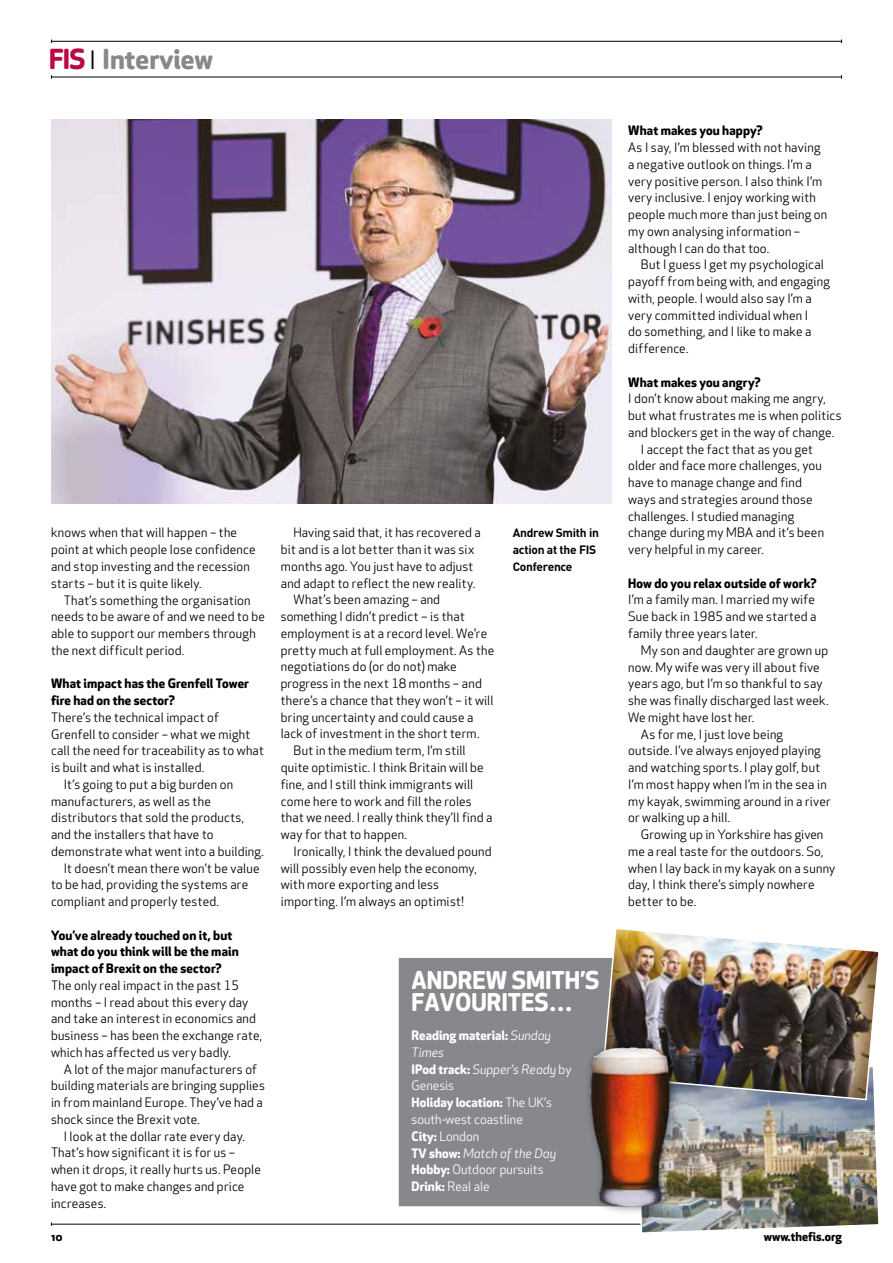
<style>
.page{position:relative;width:893px;height:1263px;background:#fff}
.page>*{position:absolute;margin:0;border:0;box-sizing:border-box;transform-origin:0 0}
.t1{font:700 27px "Apex Rounded";color:#86888c}
.t2{font:700 24px/22.5px "Apex Rounded";color:#fff}
.t3{font:12.75px/16.8px "Apex Rounded";letter-spacing:.015em;color:#000}
.t4{font:700 12.75px/16.8px "Apex Rounded";letter-spacing:.01em;color:#000}
.t5{font:700 12.75px/16.8px "Apex Rounded";color:#fff}
.t6{font:700 12px/16.8px "DIN";letter-spacing:-.02em;color:#000}
.t7{font:700 12px "Apex Rounded";color:#000}
.s1{color:#b90845}
.s2{color:#000}
.s3{font-weight:400;font-style:italic}
.s4{font-weight:400}
</style>
<div class="page">
<hr style="left:51px;top:1224px;width:791px;height:1px;background:#000">
<hr style="left:51px;top:41px;width:791px;height:1px;background:#000">
<hr style="left:51px;top:77px;width:791px;height:1px;background:#000">
<div style="left:398px;top:957px;width:444px;height:250px;background:#86888c"></div>
<img style="left:634px;top:1101px;width:245px;height:132px">
<img style="left:601px;top:929px;width:278px;height:172px">
<div style="left:584px;top:1040px;width:96px;height:176px;background:#000;opacity:.5"></div>
<img style="left:585px;top:1037px;width:93px;height:179px">
<img style="left:51px;top:119px;width:560px;height:385px">
<h1 class="t1" style="left:49px;top:44px;width:165px"><span class="s1">FIS</span> <span class="s2">❘</span> Interview</h1>
<p class="t3" style="left:51px;top:525px;width:206px">knows when that will happen – the point at which people lose confidence and stop investing and the recession starts – but it is quite likely.</p>
<p class="t3" style="left:51px;top:592px;width:215px;text-indent:13px">That’s something the organisation needs to be aware of and we need to be able to support our members through the next difficult period.</p>
<p class="t4" style="left:51px;top:675px;width:199px">What impact has the Grenfell Tower fire had on the sector?</p>
<p class="t3" style="left:51px;top:709px;width:169px">There’s the technical impact of</p>
<p class="t3" style="left:51px;top:726px;width:201px">Grenfell to consider – what we might</p>
<p class="t3" style="left:51px;top:743px;width:214px">call the need for traceability as to what</p>
<p class="t3" style="left:51px;top:759px;width:155px">is built and what is installed.</p>
<p class="t3" style="left:64px;top:776px;width:171px">It’s going to put a big burden on</p>
<p class="t3" style="left:51px;top:793px;width:161px">manufacturers, as well as the</p>
<p class="t3" style="left:51px;top:810px;width:195px">distributors that sold the products,</p>
<p class="t3" style="left:51px;top:826px;width:164px">and the installers that have to</p>
<p class="t3" style="left:51px;top:843px;width:214px">demonstrate what went into a building.</p>
<p class="t3" style="left:64px;top:860px;width:197px">It doesn’t mean there won’t be value</p>
<p class="t3" style="left:51px;top:877px;width:199px">to be had, providing the systems are</p>
<p class="t3" style="left:51px;top:893px;width:169px">compliant and properly tested.</p>
<p class="t4" style="left:51px;top:927px;width:189px">You’ve already touched on it, but what do you think will be the main impact of Brexit on the sector?</p>
<p class="t3" style="left:51px;top:977px;width:213px">The only real impact in the past 15 months – I read about this every day and take an interest in economics and business – has been the exchange rate, which has affected us very badly.</p>
<p class="t3" style="left:64px;top:1061px;width:195px">A lot of the major manufacturers of</p>
<p class="t3" style="left:51px;top:1078px;width:215px">building materials are bringing supplies</p>
<p class="t3" style="left:51px;top:1094px;width:213px">in from mainland Europe. They’ve had a</p>
<p class="t3" style="left:51px;top:1111px;width:150px">shock since the Brexit vote.</p>
<p class="t3" style="left:64px;top:1128px;width:183px">I look at the dollar rate every day.</p>
<p class="t3" style="left:51px;top:1145px;width:186px">That’s how significant it is for us –</p>
<p class="t3" style="left:51px;top:1162px;width:211px">when it drops, it really hurts us. People</p>
<p class="t3" style="left:51px;top:1178px;width:195px">have got to make changes and price</p>
<p class="t3" style="left:51px;top:1195px;width:57px">increases.</p>
<p class="t3" style="left:294px;top:525px;width:189px">Having said that, it has recovered a</p>
<p class="t3" style="left:281px;top:542px;width:195px">bit and is a lot better than it was six</p>
<p class="t3" style="left:281px;top:558px;width:194px">months ago. You just have to adjust</p>
<p class="t3" style="left:281px;top:575px;width:196px">and adapt to reflect the new reality.</p>
<p class="t3" style="left:294px;top:592px;width:148px">What’s been amazing – and</p>
<p class="t3" style="left:281px;top:609px;width:185px">something I didn’t predict – is that</p>
<p class="t3" style="left:281px;top:625px;width:208px">employment is at a record level. We’re</p>
<p class="t3" style="left:281px;top:642px;width:215px">pretty much at full employment. As the</p>
<p class="t3" style="left:281px;top:659px;width:177px">negotiations do (or do not) make</p>
<p class="t3" style="left:281px;top:676px;width:203px">progress in the next 18 months – and</p>
<p class="t3" style="left:281px;top:692px;width:214px">there’s a chance that they won’t – it will</p>
<p class="t3" style="left:281px;top:709px;width:194px">bring uncertainty and could cause a</p>
<p class="t3" style="left:281px;top:726px;width:200px">lack of investment in the short term.</p>
<p class="t3" style="left:294px;top:743px;width:174px">But in the medium term, I’m still</p>
<p class="t3" style="left:281px;top:759px;width:204px">quite optimistic. I think Britain will be</p>
<p class="t3" style="left:281px;top:776px;width:194px">fine, and I still think immigrants will</p>
<p class="t3" style="left:281px;top:793px;width:193px">come here to work and fill the roles</p>
<p class="t3" style="left:281px;top:810px;width:213px">that we need. I really think they’ll find a</p>
<p class="t3" style="left:281px;top:826px;width:128px">way for that to happen.</p>
<p class="t3" style="left:294px;top:843px;width:200px">Ironically, I think the devalued pound</p>
<p class="t3" style="left:281px;top:860px;width:197px">will possibly even help the economy,</p>
<p class="t3" style="left:281px;top:877px;width:160px">with more exporting and less</p>
<p class="t3" style="left:281px;top:893px;width:184px">importing. I’m always an optimist!</p>
<p class="t6" style="left:513px;top:524px;width:88px">Andrew Smith in action at the FIS<br>Conference</p>
<h2 class="t2" style="left:412px;top:969px;width:189px">ANDREW SMITH’S<br>FAVOURITES…</h2>
<p class="t5" style="left:412px;top:1027px;width:161px">Reading material: <span class="s3">Sunday<br>Times<br></span>IPod track: <span class="s3">Supper’s Ready</span> <span class="s4">by<br>Genesis<br></span>Holiday location: <span class="s4">The UK’s south-west coastline<br></span>City: <span class="s4">London<br></span>TV show: <span class="s3">Match of the Day<br></span>Hobby: <span class="s4">Outdoor pursuits<br></span>Drink: <span class="s4">Real ale</span></p>
<p class="t4" style="left:628px;top:123px;width:136px">What makes you happy?</p>
<p class="t3" style="left:628px;top:140px;width:201px">As I say, I’m blessed with not having a negative outlook on things. I’m a very positive person. I also think I’m very inclusive. I enjoy working with people much more than just being on my own analysing information – although I can do that too.</p>
<p class="t3" style="left:628px;top:257px;width:203px;text-indent:13px">But I guess I get my psychological payoff from being with, and engaging with, people. I would also say I’m a very committed individual when I<br>do something, and I like to make a difference.</p>
<p class="t4" style="left:628px;top:374px;width:134px">What makes you angry?</p>
<p class="t3" style="left:628px;top:391px;width:199px">I don’t know about making me angry,</p>
<p class="t3" style="left:628px;top:408px;width:215px">but what frustrates me is when politics</p>
<p class="t3" style="left:628px;top:424px;width:208px">and blockers get in the way of change.</p>
<p class="t3" style="left:641px;top:441px;width:174px">I accept the fact that as you get</p>
<p class="t3" style="left:628px;top:458px;width:195px">older and face more challenges, you</p>
<p class="t3" style="left:628px;top:475px;width:175px">have to manage change and find</p>
<p class="t3" style="left:628px;top:491px;width:186px">ways and strategies around those</p>
<p class="t3" style="left:628px;top:508px;width:168px">challenges. I studied managing</p>
<p class="t3" style="left:628px;top:525px;width:197px">change during my MBA and it’s been</p>
<p class="t3" style="left:628px;top:542px;width:137px">very helpful in my career.</p>
<p class="t4" style="left:628px;top:575px;width:190px">How do you relax outside of work?</p>
<p class="t3" style="left:628px;top:592px;width:190px">I’m a family man. I married my wife<br>Sue back in 1985 and we started a family three years later.</p>
<p class="t3" style="left:641px;top:642px;width:189px">My son and daughter are grown up</p>
<p class="t3" style="left:628px;top:659px;width:193px">now. My wife was very ill about five</p>
<p class="t3" style="left:628px;top:676px;width:196px">years ago, but I’m so thankful to say</p>
<p class="t3" style="left:628px;top:692px;width:202px">she was finally discharged last week.</p>
<p class="t3" style="left:628px;top:709px;width:128px">We might have lost her.</p>
<p class="t3" style="left:641px;top:726px;width:144px">As for me, I just love being</p>
<p class="t3" style="left:628px;top:743px;width:194px">outside. I’ve always enjoyed playing</p>
<p class="t3" style="left:628px;top:759px;width:194px">and watching sports. I play golf, but</p>
<p class="t3" style="left:628px;top:776px;width:200px">I’m most happy when I’m in the sea in</p>
<p class="t3" style="left:628px;top:793px;width:204px">my kayak, swimming around in a river</p>
<p class="t3" style="left:628px;top:810px;width:104px">or walking up a hill.</p>
<p class="t3" style="left:641px;top:826px;width:184px">Growing up in Yorkshire has given</p>
<p class="t3" style="left:628px;top:843px;width:197px">me a real taste for the outdoors. So,</p>
<p class="t3" style="left:628px;top:860px;width:209px">when I lay back in my kayak on a sunny</p>
<p class="t3" style="left:628px;top:877px;width:188px">day, I think there’s simply nowhere</p>
<p class="t3" style="left:628px;top:893px;width:70px">better to be.</p>
<p class="t7" style="left:51px;top:1230px;width:13px">10</p>
<p class="t7" style="left:764px;top:1230px;width:80px">www.thefis.org</p>
</div>
